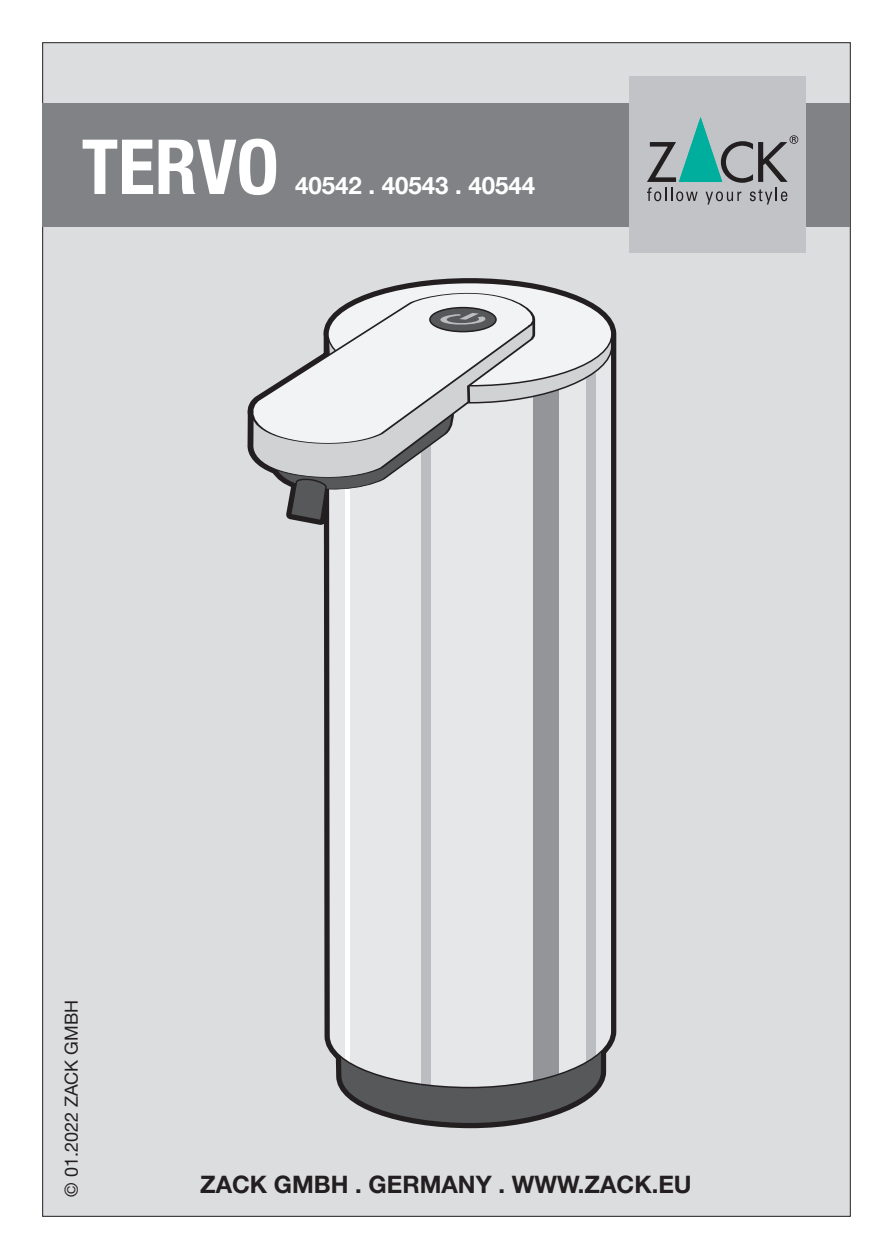
<style>
.page{position:relative;width:893px;height:1259px;background:#fff}
.page>*{position:absolute;margin:0;border:0;box-sizing:border-box;transform-origin:0 0}
.t1{font:700 condensed 76.2px "Helvetica Neue LT Pro";color:#fff}
.t2{font:700 24px "Helvetica Neue LT Pro";color:#231f20}
.t3{font:700 24px "Helvetica Neue LT Pro";color:#fff}
.t4{font:18px "Helvetica Neue LT Pro";color:#231f20}
</style>
<div class="page">
<div style="left:43px;top:43px;width:807px;height:1173px;background:#dcdddf"></div>
<div style="left:43px;top:103px;width:807px;height:123px;background:#808285"></div>
<svg style="left:305px;top:278px;width:312px;height:851px"></svg>
<svg style="left:338px;top:1089px;width:265px;height:36px"></svg>
<svg style="left:327px;top:522px;width:286px;height:567px"></svg>
<svg style="left:605px;top:300px;width:12px;height:188px"></svg>
<svg style="left:305px;top:284px;width:300px;height:49px"></svg>
<div style="left:430px;top:308px;width:66px;height:24px;background:#57585a;border-radius:50%"></div>
<div style="left:429px;top:307px;width:68px;height:25px;border:2px solid #231f20;border-radius:50%"></div>
<svg style="left:432px;top:313px;width:59px;height:13px"></svg>
<svg style="left:247px;top:333px;width:366px;height:189px"></svg>
<div style="left:629px;top:77px;width:177px;height:176px;background:#c2c3c6"></div>
<svg style="left:647px;top:117px;width:151px;height:87px"></svg>
<p class="t1" style="left:82px;top:121px;width:199px">TERVO</p>
<p class="t3" style="left:295px;top:171px;width:242px">40542 . 40543 . 40544</p>
<p class="t4" style="left:60px;top:1196px;width:198px;rotate:-90deg">© 01.2022 ZACK GMBH</p>
<p class="t2" style="left:200px;top:1169px;width:493px">ZACK GMBH . GERMANY . WWW.ZACK.EU</p>
</div>
